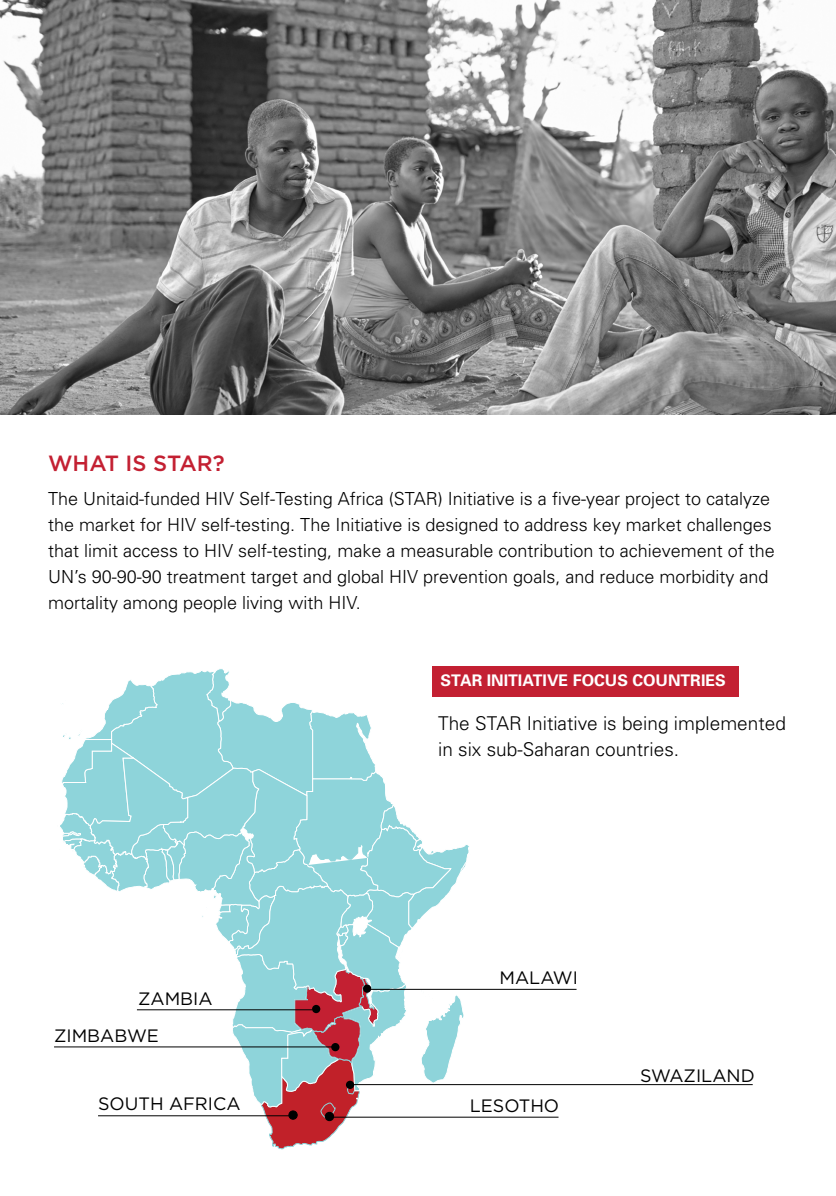
<style>
.page{position:relative;width:836px;height:1196px;background:#fff}
.page>*{position:absolute;margin:0;border:0;box-sizing:border-box;transform-origin:0 0}
.t1{font:500 22px "Gotham";color:#c32032}
.t2{font:300 19px/26px "Univers";color:#000}
.t3{font:300 18px/26px "Univers";color:#000}
.t4{font:18px/37px "Gotham";color:#000}
.t5{font:700 16px "Univers";color:#fff}
</style>
<div class="page">
<img style="left:0;top:0;width:835px;height:414px">
<svg style="left:54px;top:669px;width:416px;height:480px"></svg>
<div style="left:312px;top:1004px;width:8px;height:8px;background:#000;border-radius:50%"></div>
<div style="left:363px;top:984px;width:8px;height:8px;background:#000;border-radius:50%"></div>
<div style="left:346px;top:1080px;width:8px;height:8px;background:#000;border-radius:50%"></div>
<svg style="left:331px;top:1042px;width:8px;height:9px"></svg>
<div style="left:289px;top:1110px;width:8px;height:8px;background:#000;border-radius:50%"></div>
<div style="left:288px;top:1110px;width:9px;height:9px;border:1px solid #000;border-radius:50%"></div>
<div style="left:325px;top:1112px;width:8px;height:8px;background:#000;border-radius:50%"></div>
<div style="left:324px;top:1111px;width:10px;height:9px;border:1px solid #000;border-radius:50%"></div>
<hr style="left:98px;top:1115px;width:194px;height:1px;background:#000">
<hr style="left:348px;top:1083px;width:404px;height:1px;background:#000">
<hr style="left:328px;top:1116px;width:230px;height:1px;background:#000">
<hr style="left:366px;top:988px;width:210px;height:1px;background:#000">
<div style="left:432px;top:666px;width:306px;height:30px;background:#c32032"></div>
<p class="t1" style="left:48px;top:449px;width:178px">WHAT IS STAR?</p>
<p class="t3" style="left:48px;top:485px;width:728px">The Unitaid-funded HIV Self-Testing Africa (STAR) Initiative is a five-year project to catalyze the market for HIV self-testing. The Initiative is designed to address key market challenges that limit access to HIV self-testing, make a measurable contribution to achievement of the UN’s 90-90-90 treatment target and global HIV prevention goals, and reduce morbidity and mortality among people living with HIV.</p>
<p class="t5" style="left:440px;top:670px;width:287px">STAR INITIATIVE FOCUS COUNTRIES</p>
<p class="t2" style="left:438px;top:709px;width:349px">The STAR Initiative is being implemented in six sub-Saharan countries.</p>
<p class="t4" style="left:54px;top:979px;width:160px;text-indent:84px">ZAMBIA<br>ZIMBABWE</p>
<p class="t4" style="left:98px;top:1084px;width:144px">SOUTH AFRICA</p>
<p class="t4" style="left:499px;top:959px;width:80px">MALAWI</p>
<p class="t4" style="left:469px;top:1086px;width:91px">LESOTHO</p>
<p class="t4" style="left:640px;top:1056px;width:116px">SWAZILAND</p>
</div>
